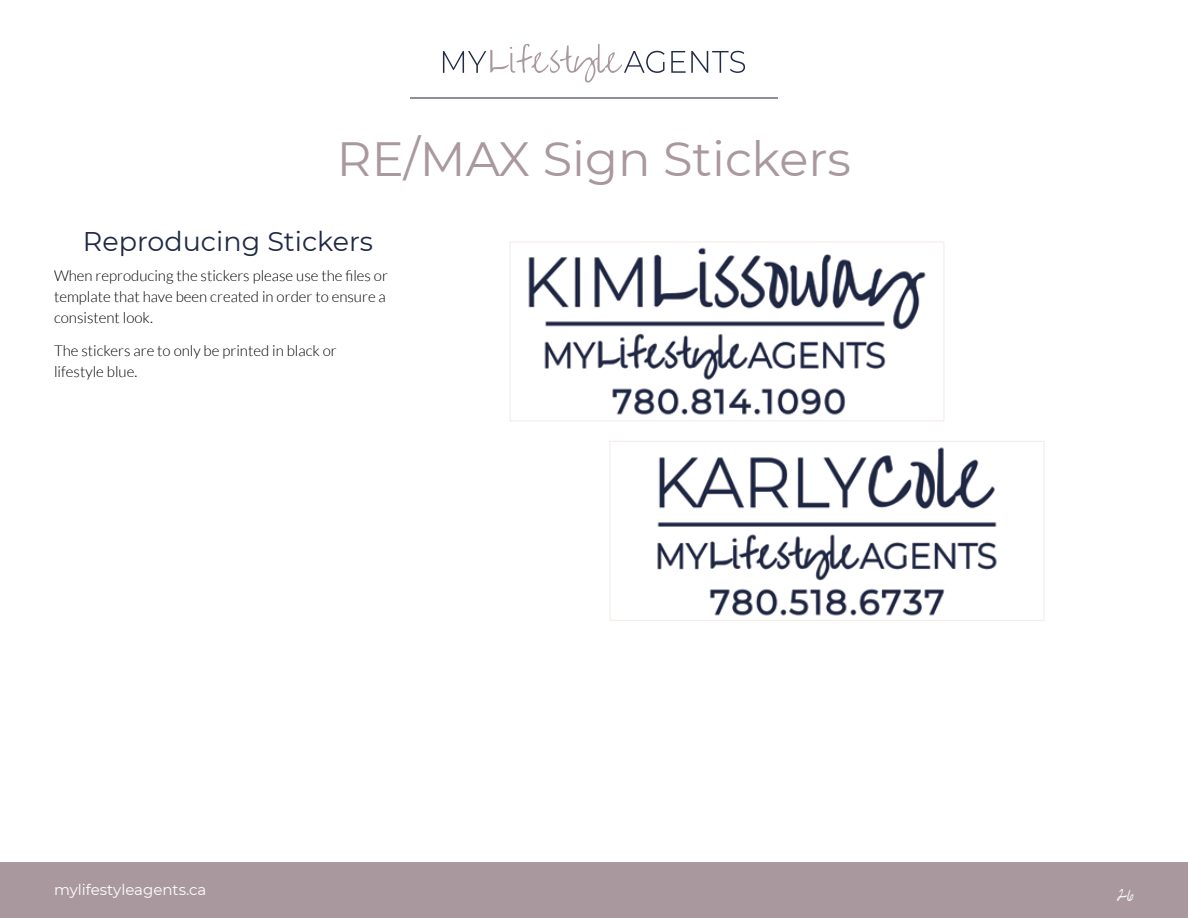
<style>
.page{position:relative;width:1188px;height:918px;background:#fff}
.page>*{position:absolute;margin:0;border:0;box-sizing:border-box;transform-origin:0 0}
.t1{font:48px "Montserrat";color:#a9989d}
.t2{font:27px "Montserrat";color:#202945}
.t3{font:300 15px/21px "Lato";color:#000}
.t4{font:15px "Montserrat";color:#fff}
.t5{font:15px "Overthe Rainbow";color:#fff}
</style>
<div class="page">
<div style="left:0;top:862px;width:1188px;height:56px;background:#a9989d"></div>
<hr style="left:410px;top:98px;width:368px;height:1px;background:#8e8d99">
<svg style="left:443px;top:44px;width:222px;height:39px"></svg>
<svg style="left:671px;top:51px;width:74px;height:22px"></svg>
<img style="left:657px;top:447px;width:340px;height:169px">
<div style="left:610px;top:441px;width:434px;height:180px;border:1px solid #f2eae6"></div>
<img style="left:528px;top:247px;width:398px;height:168px">
<div style="left:510px;top:242px;width:434px;height:179px;border:1px solid #f2eae6"></div>
<h1 class="t1" style="left:337px;top:126px;width:516px">RE/MAX Sign Stickers</h1>
<h2 class="t2" style="left:83px;top:223px;width:292px">Reproducing Stickers</h2>
<p class="t3" style="left:54px;top:265px;width:335px">When reproducing the stickers please use the files or template that have been created in order to ensure a consistent look.</p>
<p class="t3" style="left:54px;top:340px;width:284px">The stickers are to only be printed in black or lifestyle blue.</p>
<p class="t4" style="left:54px;top:879px;width:154px">mylifestyleagents.ca</p>
<p class="t5" style="left:1117px;top:887px;width:19px">26</p>
</div>
